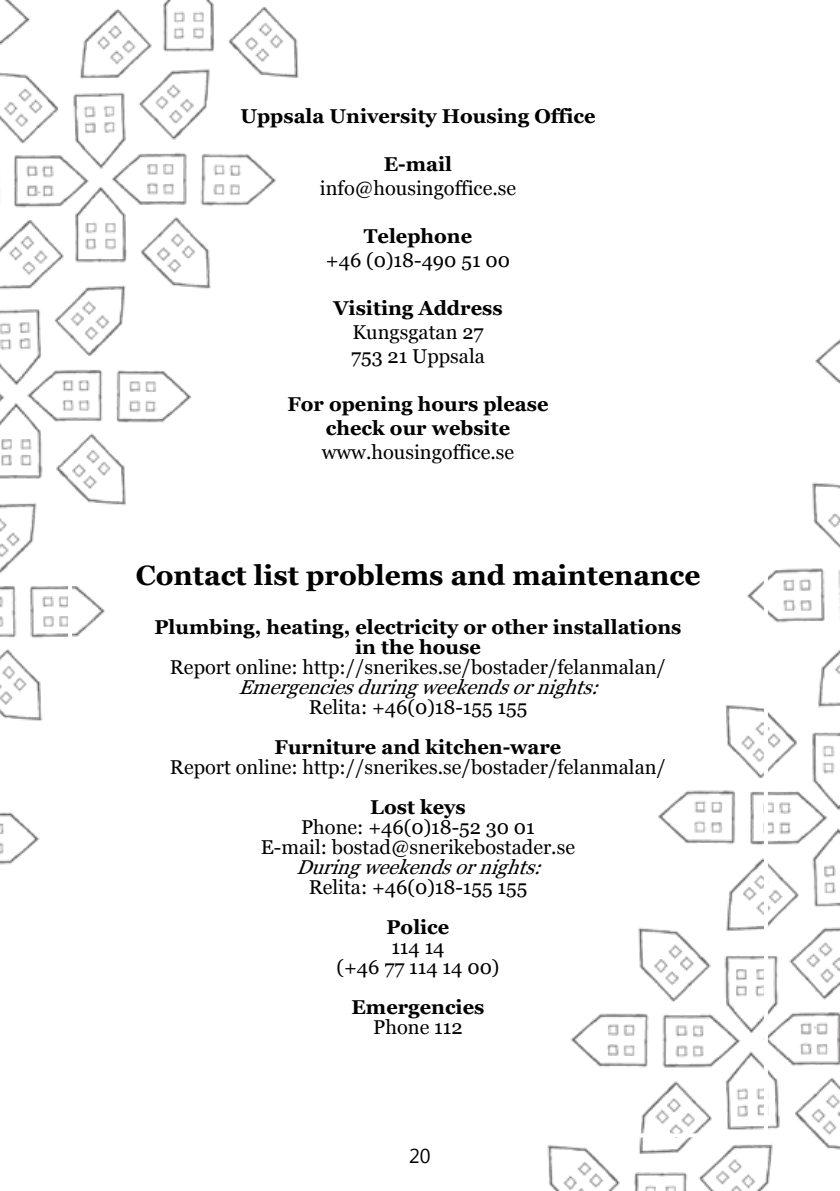
<style>
.page{position:relative;width:840px;height:1191px;background:#fff}
.page>*{position:absolute;margin:0;border:0;box-sizing:border-box;transform-origin:0 0}
.t1{font:700 28px "Vani";color:#000}
.t2{font:20px/20px "Vani";color:#000;text-align:center}
.t3{font:700 20px/20px "Vani";color:#000;text-align:center}
.t4{font:italic 20px "Vani";color:#000}
.t5{font:20px "Lao UI";color:#000}
</style>
<div class="page">
<img style="left:1px;top:1px;width:273px;height:864px">
<img style="left:274px;top:16px;width:565px;height:1175px">
<p class="t3" style="left:240px;top:106px;width:356px">Uppsala University Housing Office</p>
<p class="t3" style="left:383px;top:154px;width:70px">E-mail</p>
<p class="t2" style="left:319px;top:178px;width:198px">info@housingoffice.se</p>
<p class="t3" style="left:363px;top:226px;width:110px">Telephone</p>
<p class="t2" style="left:326px;top:250px;width:185px">+46 (0)18-490 51 00</p>
<p class="t3" style="left:333px;top:298px;width:171px">Visiting Address</p>
<p class="t2" style="left:351px;top:320px;width:135px;line-height:24px;text-align:left">Kungsgatan 27<br>753 21 Uppsala</p>
<p class="t3" style="left:287px;top:392px;width:262px;line-height:24px">For opening hours please check our website</p>
<p class="t2" style="left:321px;top:442px;width:194px">www.housingoffice.se</p>
<h1 class="t1" style="left:136px;top:559px;width:566px">Contact list problems and maintenance</h1>
<p class="t3" style="left:154px;top:617px;width:528px">Plumbing, heating, electricity or other installations in the house</p>
<p class="t2" style="left:170px;top:657px;width:497px">Report online: http://snerikes.se/bostader/felanmalan/</p>
<p class="t4" style="left:238px;top:675px;width:373px">Emergencies duringweekendsornights:</p>
<p class="t2" style="left:308px;top:697px;width:220px">Relita: +46(0)18-155 155</p>
<p class="t3" style="left:274px;top:737px;width:288px">Furniture and kitchen-ware</p>
<p class="t2" style="left:170px;top:757px;width:497px">Report online: http://snerikes.se/bostader/felanmalan/</p>
<p class="t3" style="left:370px;top:797px;width:97px">Lost keys</p>
<p class="t2" style="left:261px;top:817px;width:315px">Phone: +46(0)18-52 30 01<br>E-mail: bostad@snerikebostader.se</p>
<p class="t4" style="left:296px;top:855px;width:258px">Duringweekendsornights:</p>
<p class="t2" style="left:308px;top:877px;width:220px">Relita: +46(0)18-155 155</p>
<p class="t3" style="left:386px;top:917px;width:64px">Police</p>
<p class="t2" style="left:336px;top:937px;width:164px">114 14<br>(+46 77 114 14 00)</p>
<p class="t3" style="left:351px;top:997px;width:134px">Emergencies</p>
<p class="t2" style="left:373px;top:1017px;width:91px">Phone 112</p>
<p class="t5" style="left:409px;top:1142px;width:23px">20</p>
</div>
